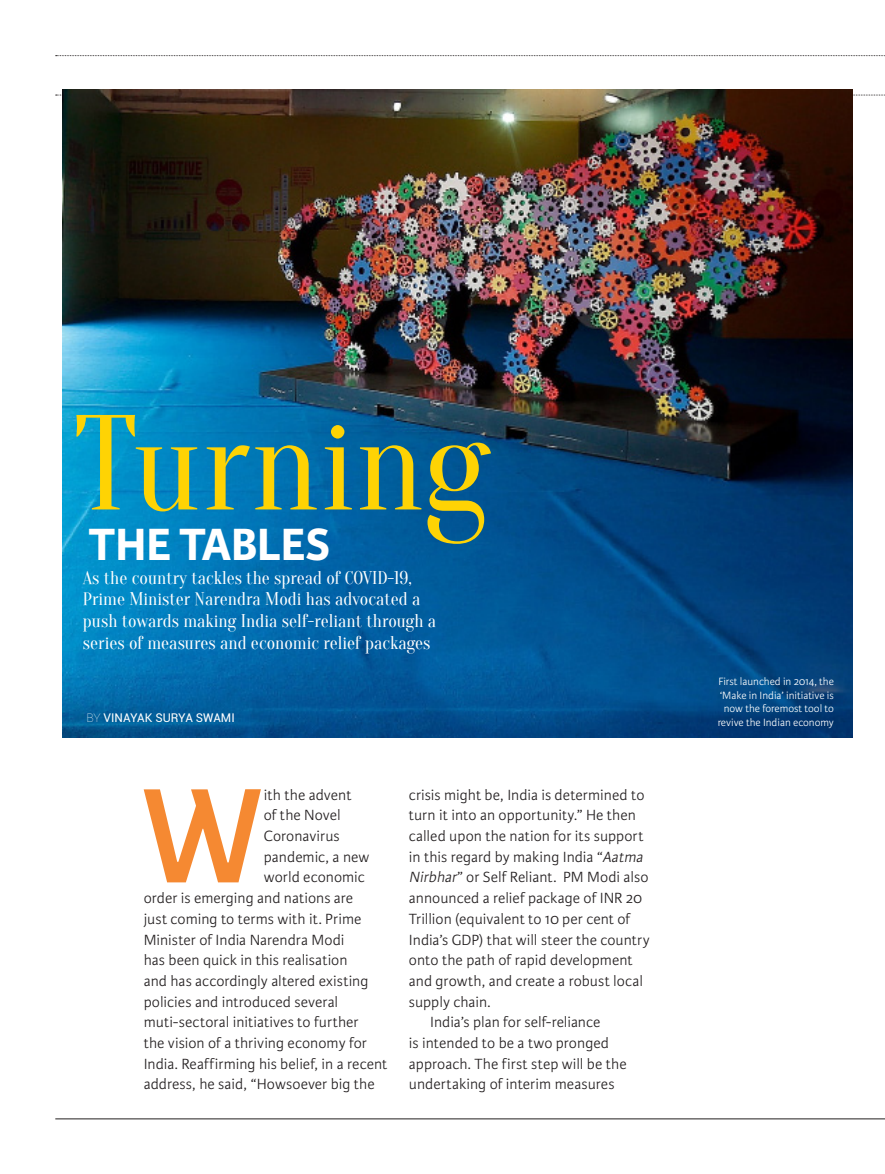
<style>
.page{position:relative;width:885px;height:1174px;background:#fff}
.page>*{position:absolute;margin:0;border:0;box-sizing:border-box;transform-origin:0 0}
.t1{font:600 143.7px "Karmina Sans";color:#f58932}
.t2{font:135px "Oranienbaum";color:#fed304}
.t3{font:700 48.3px "Karmina Sans";color:#fff}
.t4{font:18px/21.6px "Oranienbaum";color:#fff}
.t5{font:300 15.75px/20.7px "Karmina Sans";letter-spacing:.005em;color:#231f20}
.t6{font:12px "Roboto";color:#fff}
.t7{font:300 11.25px/13.5px "Karmina Sans";color:#fff;text-align:center}
.s1{font-weight:100}
.s2{font-style:italic}
</style>
<div class="page">
<svg style="left:56px;top:95px;width:829px;height:1px"></svg>
<svg style="left:56px;top:55px;width:829px;height:1px"></svg>
<hr style="left:55px;top:1118px;width:829px;height:1px;background:#231f20">
<img style="left:63px;top:89px;width:789px;height:648px">
<p class="t2" style="left:72px;top:388px;width:419px">Turning</p>
<p class="t3" style="left:88px;top:516px;width:243px">THE TABLES</p>
<p class="t4" style="left:83px;top:567px;width:355px">As the country tackles the spread of COVID-19, Prime Minister Narendra Modi has advocated a push towards making India self-reliant through a series of measures and economic relief packages</p>
<p class="t6" style="left:86px;top:709px;width:150px"><span class="s1">BY</span> VINAYAK SURYA SWAMI</p>
<p class="t1" style="left:141px;top:754px;width:123px">W</p>
<p class="t5" style="left:264px;top:784px;width:89px">ith the advent</p>
<p class="t5" style="left:264px;top:805px;width:78px">of the Novel</p>
<p class="t5" style="left:264px;top:826px;width:77px">Coronavirus</p>
<p class="t5" style="left:264px;top:846px;width:107px">pandemic, a new</p>
<p class="t5" style="left:264px;top:867px;width:103px">world economic</p>
<p class="t5" style="left:144px;top:888px;width:211px">order is emerging and nations are</p>
<p class="t5" style="left:144px;top:908px;width:219px">just coming to terms with it. Prime</p>
<p class="t5" style="left:144px;top:929px;width:202px">Minister of India Narendra Modi</p>
<p class="t5" style="left:144px;top:950px;width:205px">has been quick in this realisation</p>
<p class="t5" style="left:144px;top:970px;width:226px">and has accordingly altered existing</p>
<p class="t5" style="left:144px;top:991px;width:196px">policies and introduced several</p>
<p class="t5" style="left:144px;top:1012px;width:216px">muti-sectoral initiatives to further</p>
<p class="t5" style="left:144px;top:1033px;width:225px">the vision of a thriving economy for</p>
<p class="t5" style="left:144px;top:1053px;width:245px">India. Reaffirming his belief, in a recent</p>
<p class="t5" style="left:144px;top:1074px;width:232px">address, he said, “Howsoever big the</p>
<p class="t5" style="left:409px;top:784px;width:242px">crisis might be, India is determined to turn it into an opportunity.” He then called upon the nation for its support in this regard by making India “<span class="s2">Aatma Nirbhar</span>” or Self Reliant. PM Modi also announced a relief package of INR 20<br>Trillion (equivalent to 10 per cent of India’s GDP) that will steer the country onto the path of rapid development and growth, and create a robust local supply chain.</p>
<p class="t5" style="left:409px;top:1012px;width:219px;text-indent:21px">India’s plan for self-reliance<br>is intended to be a two pronged approach. The first step will be the undertaking of interim measures</p>
<p class="t7" style="left:717px;top:675px;width:118px">First launched in 2014, the ‘Make in India’ initiative is now the foremost tool to revive the Indian economy</p>
</div>
